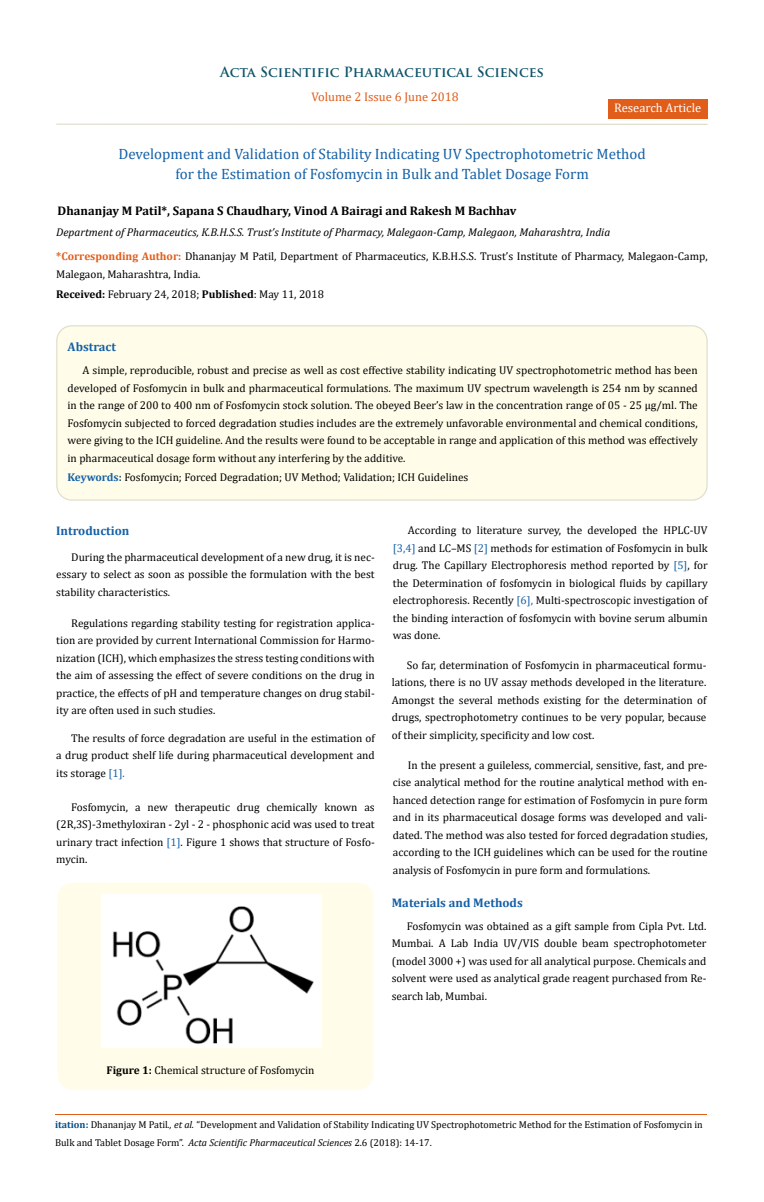
<style>
.page{position:relative;width:764px;height:1202px;background:#fff}
.page>*{position:absolute;margin:0;border:0;box-sizing:border-box;transform-origin:0 0}
.t1{font:15px/20px "Cambria";color:#1560a6;text-align:center}
.t2{font:700 13.75px "Trajan Pro";color:#0e546a}
.t3{font:700 12.5px "Cambria";color:#000}
.t4{font:700 12.5px "Cambria";color:#1560a6}
.t5{font:12.5px "Cambria";color:#e05d1a}
.t6{font:12.5px "Cambria";color:#fff}
.t7{font:11.25px/17.5px "Cambria";color:#000;text-align:justify}
.t8{font:italic 11.25px/24px "Cambria";color:#000}
.t9{font:10px/17.5px "Cambria";color:#000}
.s1{font-weight:700;font-style:normal;color:#e05d1a}
.s2{font-style:normal}
.s3{font-weight:700}
.s4{font-weight:700;color:#1560a6}
.s5{font-weight:700;color:#0e546a}
.s6{color:#1560a6}
.s7{font-weight:700;color:#035089}
.s8{font-style:italic}
</style>
<div class="page">
<div style="left:608px;top:99px;width:99px;height:20px;background:#e05d1a"></div>
<div style="left:57px;top:326px;width:650px;height:174px;background:#fffde9;border-radius:15px"></div>
<div style="left:56px;top:325px;width:651px;height:175px;border:1px solid #e0dfcd;border-radius:15px"></div>
<div style="left:57px;top:882px;width:316px;height:207px;background:#fffde9;border-radius:15px"></div>
<img style="left:101px;top:894px;width:220px;height:153px">
<hr style="left:55px;top:1113px;width:651px;height:1px;background:#e05d1a">
<hr style="left:56px;top:123px;width:651px;height:2px;background:#e0dfcd">
<p class="t2" style="left:220px;top:64px;width:325px">Acta Scientific Pharmaceutical Sciences</p>
<p class="t5" style="left:311px;top:90px;width:149px">Volume 2 Issue 6 June 2018</p>
<p class="t6" style="left:614px;top:100px;width:89px">Research Article</p>
<h1 class="t1" style="left:118px;top:144px;width:529px">Development and Validation of Stability Indicating UV Spectrophotometric Method for the Estimation of Fosfomycin in Bulk and Tablet Dosage Form</h1>
<p class="t3" style="left:58px;top:202px;width:460px">Dhananjay M Patil*, Sapana S Chaudhary, Vinod A Bairagi and Rakesh M Bachhav</p>
<p class="t8" style="left:56px;top:220px;width:653px">Department of Pharmaceutics, K.B.H.S.S. Trust’s Institute of Pharmacy, Malegaon-Camp, Malegaon, Maharashtra, India<br><span class="s1">*Corresponding Author:</span> <span class="s2">Dhananjay M Patil, Department of Pharmaceutics, K.B.H.S.S. Trust’s Institute of Pharmacy, Malegaon-Camp,</span></p>
<p class="t7" style="left:56px;top:263px;width:269px;line-height:20.6px">Malegaon, Maharashtra, India.<br><span class="s3">Received:</span> February 24, 2018; <span class="s3">Published</span>: May 11, 2018</p>
<p class="t4" style="left:68px;top:338px;width:50px">Abstract</p>
<p class="t7" style="left:67px;top:361px;width:632px;text-indent:15px">A simple, reproducible, robust and precise as well as cost effective stability indicating UV spectrophotometric method has been developed of Fosfomycin in bulk and pharmaceutical formulations. The maximum UV spectrum wavelength is 254 nm by scanned in the range of 200 to 400 nm of Fosfomycin stock solution. The obeyed Beer’s law in the concentration range of 05 - 25 µg/ml. The Fosfomycin subjected to forced degradation studies includes are the extremely unfavorable environmental and chemical conditions, were giving to the ICH guideline. And the results were found to be acceptable in range and application of this method was effectively in pharmaceutical dosage form without any interfering by the additive.</p>
<p class="t7" style="left:67px;top:468px;width:402px"><span class="s4">Keywords</span><span class="s5">:</span> Fosfomycin; Forced Degradation; UV Method; Validation; ICH Guidelines</p>
<p class="t4" style="left:56px;top:522px;width:75px">Introduction</p>
<p class="t7" style="left:56px;top:548px;width:320px;text-indent:15px">During the pharmaceutical development of a new drug, it is nec&shy;essary to select as soon as possible the formulation with the best stability characteristics.</p>
<p class="t7" style="left:56px;top:614px;width:320px;text-indent:15px">Regulations regarding stability testing for registration applica&shy;tion are provided by current International Commission for Harmo&shy;nization (ICH), which emphasizes the stress testing conditions with the aim of assessing the effect of severe conditions on the drug in practice, the effects of pH and temperature changes on drug stabil&shy;ity are often used in such studies.</p>
<p class="t7" style="left:56px;top:729px;width:320px;text-indent:15px">The results of force degradation are useful in the estimation of a drug product shelf life during pharmaceutical development and its storage <span class="s6">[1].</span></p>
<p class="t7" style="left:56px;top:797px;width:320px;text-indent:15px">Fosfomycin, a new therapeutic drug chemically known as (2R,3S)-3methyloxiran - 2yl - 2 - phosphonic acid was used to treat urinary tract infection <span class="s6">[1]</span>. Figure 1 shows that structure of Fosfo&shy;mycin.</p>
<p class="t7" style="left:393px;top:521px;width:316px;text-indent:15px">According to literature survey, the developed the HPLC-UV <span class="s6">[3,4]</span> and LC–MS <span class="s6">[2]</span> methods for estimation of Fosfomycin in bulk drug. The Capillary Electrophoresis method reported by <span class="s6">[5]</span>, for the Determination of fosfomycin in biological fluids by capillary electrophoresis. Recently <span class="s6">[6],</span> Multi-spectroscopic investigation of the binding interaction of fosfomycin with bovine serum albumin was done.</p>
<p class="t7" style="left:392px;top:656px;width:316px;text-indent:15px">So far, determination of Fosfomycin in pharmaceutical formu&shy;lations, there is no UV assay methods developed in the literature.<br>Amongst the several methods existing for the determination of drugs, spectrophotometry continues to be very popular, because of their simplicity, specificity and low cost.</p>
<p class="t7" style="left:393px;top:756px;width:316px;text-indent:15px">In the present a guileless, commercial, sensitive, fast, and pre&shy;cise analytical method for the routine analytical method with en&shy;hanced detection range for estimation of Fosfomycin in pure form and in its pharmaceutical dosage forms was developed and vali&shy;dated. The method was also tested for forced degradation studies, according to the ICH guidelines which can be used for the routine analysis of Fosfomycin in pure form and formulations.</p>
<p class="t4" style="left:392px;top:893px;width:133px">Materials and Methods</p>
<p class="t7" style="left:392px;top:917px;width:316px;text-indent:15px">Fosfomycin was obtained as a gift sample from Cipla Pvt. Ltd.<br>Mumbai. A Lab India UV/VIS double beam spectrophotometer (model 3000 +) was used for all analytical purpose. Chemicals and solvent were used as analytical grade reagent purchased from Re&shy;search lab, Mumbai.</p>
<p class="t7" style="left:106px;top:1060px;width:209px"><span class="s3">Figure 1:</span> Chemical structure of Fosfomycin</p>
<p class="t9" style="left:55px;top:1115px;width:649px"><span class="s7">itation:</span> Dhananjay M Patil<span class="s8">., et al.</span> “Development and Validation of Stability Indicating UV Spectrophotometric Method for the Estimation of Fosfomycin in<br>Bulk and Tablet Dosage Form”. <span class="s8">Acta Scientific Pharmaceutical Sciences</span> 2.6 (2018): 14-17.</p>
</div>
